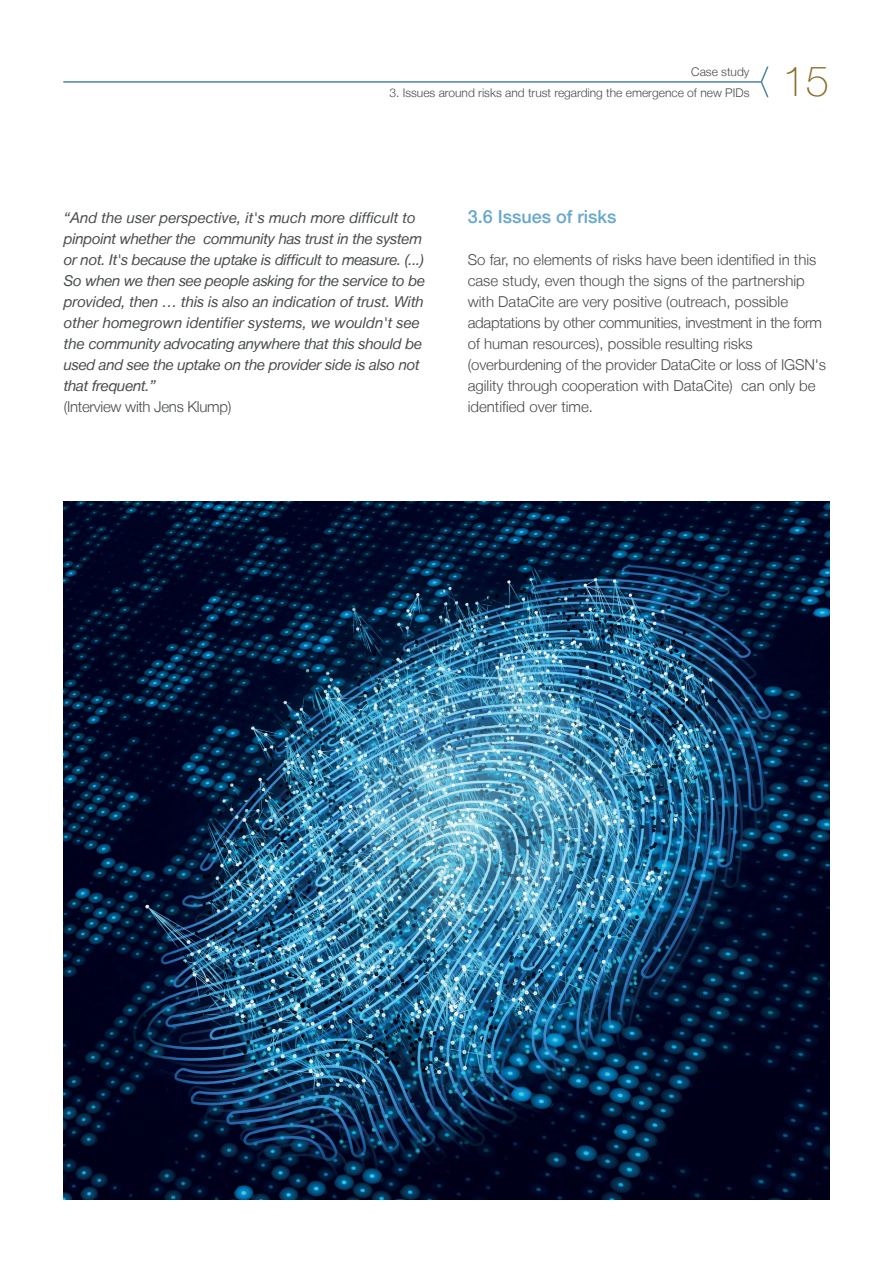
<style>
.page{position:relative;width:893px;height:1263px;background:#fff}
.page>*{position:absolute;margin:0;border:0;box-sizing:border-box;transform-origin:0 0}
.t1{font:100 42px "Helvetica Neue LT";color:#8a6d2a}
.Blue_-_Paragraph_mai{font:500 18px "Helvetica Neue LT";color:#67a7cc}
.Body_copy{font:italic 15px/21px "Helvetica Neue LT";letter-spacing:-.01em;color:#484b4c}
.Body_copy-2{font:300 15px/21px "Helvetica Neue LT";color:#484b4c}
.Body_copy-3{font:300 15px "Helvetica Neue LT";letter-spacing:-.02em;color:#484b4c}
.t2{font:300 12px "Helvetica Neue LT";color:#484b4c}
.s1{font-family:"Helvetica Neue LT Italic 2";font-style:normal}
.s2{font-family:"Helvetica Neue LT Light 2";font-weight:400}
</style>
<div class="page">
<img style="left:64px;top:502px;width:765px;height:697px">
<hr style="left:64px;top:81px;width:697px;height:2px;background:#4e85a4">
<svg style="left:760px;top:66px;width:9px;height:32px"></svg>
<p class="t2" style="left:691px;top:64px;width:60px">Case study</p>
<p class="t2" style="left:389px;top:85px;width:362px">3. Issues around risks and trust regarding the emergence of new PIDs</p>
<h1 class="t1" style="left:782px;top:57px;width:48px">15</h1>
<p class="Body_copy" style="left:64px;top:207px;width:363px">“And the user perspective, it's much more difficult to <span class="s1">pinpoint whether the community has trust in the system </span>or not. It's because the uptake is difficult to measure. (...)<br>So when we then see people asking for the service to be provided, then … this is also an indication of trust. With other homegrown identifier systems, we wouldn't see <span class="s1">the community advocating anywhere that this should be used and see the uptake on the provider side is also not </span>that frequent.”</p>
<p class="Body_copy-3" style="left:64px;top:397px;width:169px">(Interview with Jens Klump)</p>
<p class="Blue_-_Paragraph_mai" style="left:468px;top:205px;width:150px">3.6 Issues of risks</p>
<p class="Body_copy-2" style="left:468px;top:248px;width:360px"><span class="s2">So far, no elements of risks have been identified in this </span>case study, even though the signs of the partnership with DataCite are very positive (outreach, possible adaptations by other communities, investment in the form of human resources), possible resulting risks (overburdening of the provider DataCite or loss of IGSN's agility through cooperation with DataCite) can only be <span class="s2">identified over time.</span></p>
</div>
